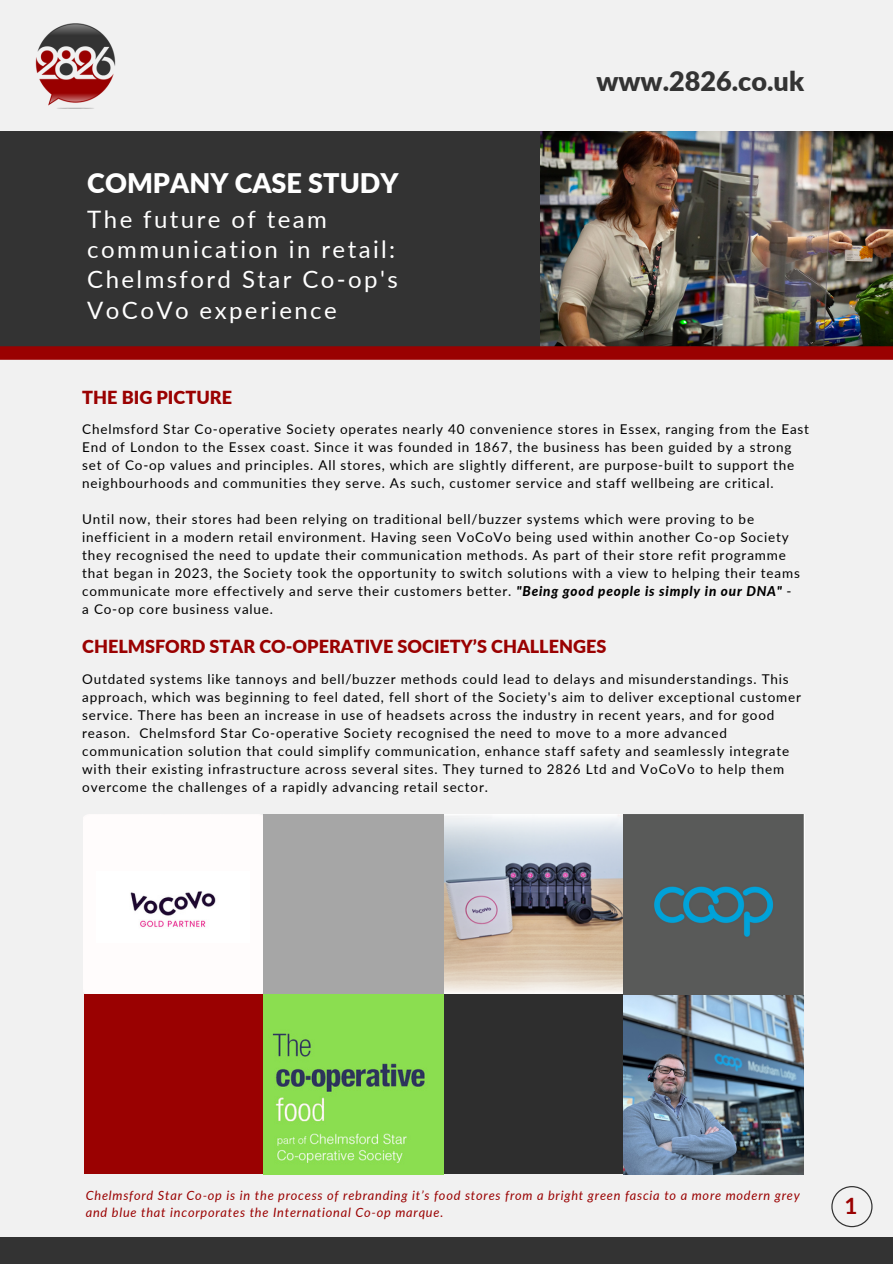
<style>
.page{position:relative;width:893px;height:1264px;background:#fff}
.page>*{position:absolute;margin:0;border:0;box-sizing:border-box;transform-origin:0 0}
.t1{font:900 27px "Lato";color:#fff}
.t2{font:900 27px "Lato";color:#333}
.t3{font:24px/30.3px "Lato";letter-spacing:.1em;color:#fff}
.t4{font:700 22.5px "Lato";color:#9a0101}
.t5{font:900 18px "Lato";color:#9a0101}
.t6{font:13.5px/18px "Lato";letter-spacing:.06em;color:#000}
.t7{font:italic 12.75px/17px "Lato";letter-spacing:.06em;color:#9a0101}
.s1{font-weight:800;font-style:italic}
</style>
<div class="page">
<div style="left:0;top:0;width:892px;height:1263px;background:#f1f1f1"></div>
<div style="left:0;top:131px;width:550px;height:222px;background:#333"></div>
<div style="left:0;top:1236px;width:892px;height:27px;background:#333"></div>
<img style="left:35px;top:23px;width:81px;height:86px">
<img style="left:443px;top:814px;width:180px;height:180px">
<div style="left:443px;top:994px;width:180px;height:180px;background:#2e2e2e"></div>
<img style="left:623px;top:814px;width:181px;height:360px">
<div style="left:84px;top:814px;width:180px;height:180px;background:#fffcfc"></div>
<div style="left:264px;top:814px;width:179px;height:180px;background:#a6a6a6"></div>
<div style="left:84px;top:994px;width:180px;height:180px;background:#9a0101"></div>
<img style="left:264px;top:994px;width:179px;height:180px">
<svg style="left:831px;top:1186px;width:41px;height:41px"></svg>
<img style="left:96px;top:872px;width:153px;height:70px">
<img style="left:540px;top:131px;width:352px;height:215px">
<div style="left:0;top:346px;width:892px;height:14px;background:#9a0101"></div>
<p class="t1" style="left:87px;top:167px;width:313px">COMPANY CASE STUDY</p>
<p class="t3" style="left:87px;top:203px;width:312px">The future of team communication in retail:<br>Chelmsford Star Co-op's<br>VoCoVo experience</p>
<p class="t5" style="left:82px;top:386px;width:151px">THE BIG PICTURE</p>
<h4 class="t2" style="left:596px;top:64px;width:209px">www.2826.co.uk</h4>
<p class="t6" style="left:82px;top:419px;width:728px">Chelmsford Star Co-operative Society operates nearly 40 convenience stores in Essex, ranging from the East<br>End of London to the Essex coast. Since it was founded in 1867, the business has been guided by a strong</p>
<p class="t6" style="left:82px;top:455px;width:713px">set of Co-op values and principles. All stores, which are slightly different, are purpose-built to support the neighbourhoods and communities they serve. As such, customer service and staff wellbeing are critical.</p>
<h4 class="t6" style="left:82px;top:509px;width:719px">Until now, their stores had been relying on traditional bell/buzzer systems which were proving to be inefficient in a modern retail environment. Having seen VoCoVo being used within another Co-op Society they recognised the need to update their communication methods. As part of their store refit programme that began in 2023, the Society took the opportunity to switch solutions with a view to helping their teams communicate more effectively and serve their customers better. <span class="s1">"Being good people is simply in our DNA"</span> -</h4>
<p class="t6" style="left:82px;top:599px;width:192px">a Co-op core business value.</p>
<p class="t5" style="left:82px;top:635px;width:525px">CHELMSFORD STAR CO-OPERATIVE SOCIETY’S CHALLENGES</p>
<p class="t6" style="left:82px;top:669px;width:720px">Outdated systems like tannoys and bell/buzzer methods could lead to delays and misunderstandings. This approach, which was beginning to feel dated, fell short of the Society's aim to deliver exceptional customer service. There has been an increase in use of headsets across the industry in recent years, and for good reason. Chelmsford Star Co-operative Society recognised the need to move to a more advanced communication solution that could simplify communication, enhance staff safety and seamlessly integrate with their existing infrastructure across several sites. They turned to 2826 Ltd and VoCoVo to help them overcome the challenges of a rapidly advancing retail sector.</p>
<p class="t7" style="left:86px;top:1186px;width:715px">Chelmsford Star Co-op is in the process of rebranding it’s food stores from a bright green fascia to a more modern grey and blue that incorporates the International Co-op marque.</p>
<p class="t4" style="left:844px;top:1192px;width:15px">1</p>
</div>
